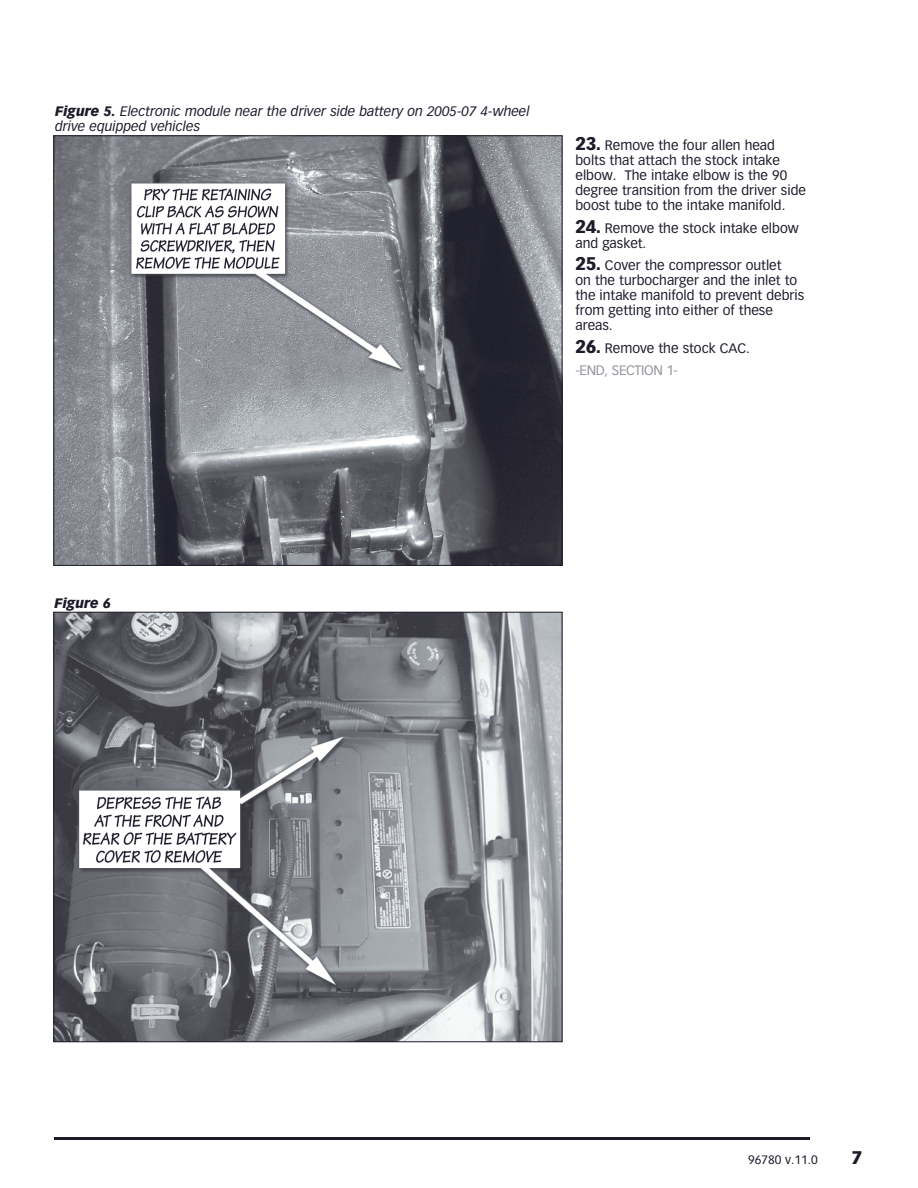
<style>
.page{position:relative;width:918px;height:1188px;background:#fff}
.page>*{position:absolute;margin:0;border:0;box-sizing:border-box;transform-origin:0 0}
.t1{font:900 18px "Vectora LT Std";color:#1c1b29}
.Body{font:13.5px/15px "Vectora LT Std";color:#1c1b29}
.Figure{font:italic 13.5px/15px "Vectora LT Std";color:#1c1b29}
.End{font:13.5px "Vectora LT Std";letter-spacing:-.025em;color:#93979d}
.Figure-2{font:italic 900 13.5px "Vectora LT Std";color:#1c1b29}
.t2{font:12px "Vectora LT Std";color:#1c1b29}
.s1{font-weight:900}
.s2{font-weight:900;font-size:18px}
</style>
<div class="page">
<hr style="left:54px;top:1137px;width:756px;height:3px;background:#1c1b29">
<img style="left:55px;top:614px;width:505px;height:426px">
<img style="left:55px;top:137px;width:505px;height:427px">
<p class="Figure" style="left:55px;top:104px;width:476px"><span class="s1">Figure 5.</span> Electronic module near the driver side battery on 2005-07 4-wheel drive equipped vehicles</p>
<p class="Body" style="left:576px;top:138px;width:232px"><span class="s2">23.</span> Remove the four allen head bolts that attach the stock intake elbow. The intake elbow is the 90 degree transition from the driver side boost tube to the intake manifold.</p>
<p class="Body" style="left:576px;top:221px;width:225px"><span class="s2">24.</span> Remove the stock intake elbow and gasket.</p>
<p class="Body" style="left:576px;top:258px;width:230px"><span class="s2">25.</span> Cover the compressor outlet<br>on the turbocharger and the inlet to the intake manifold to prevent debris from getting into either of these areas.</p>
<p class="Body" style="left:576px;top:341px;width:176px"><span class="s2">26.</span> Remove the stock CAC.</p>
<p class="End" style="left:576px;top:363px;width:104px">-END, SECTION 1-</p>
<p class="Figure-2" style="left:54px;top:595px;width:58px">Figure 6</p>
<p class="t2" style="left:748px;top:1153px;width:71px">96780 v.11.0</p>
<p class="t1" style="left:852px;top:1146px;width:12px">7</p>
</div>
